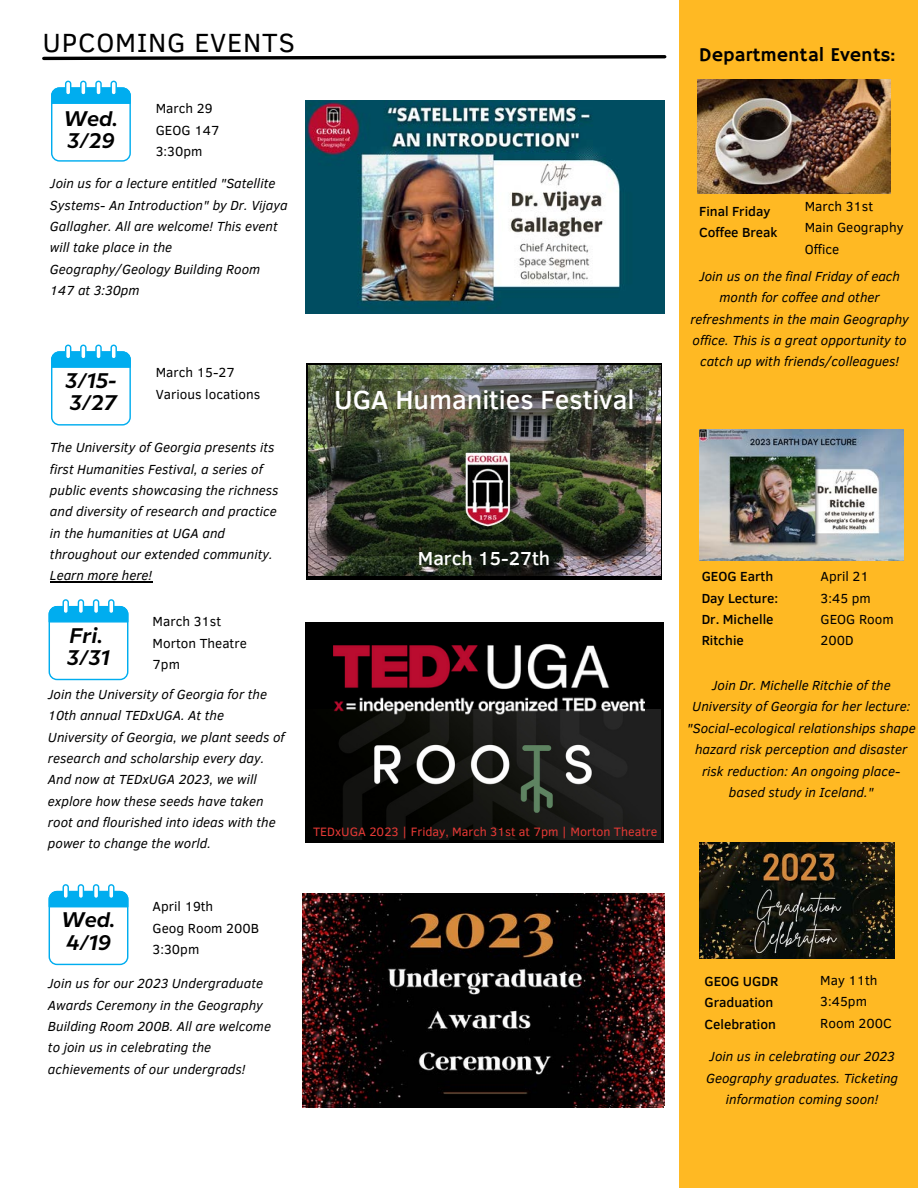
<style>
.page{position:relative;width:918px;height:1188px;background:#fff}
.page>*{position:absolute;margin:0;border:0;box-sizing:border-box;transform-origin:0 0}
.t1{font:27px "Clear Sans";letter-spacing:.03em;color:#000}
.t2{font:500 26.85px "Clear Sans";color:#fff}
.t3{font:italic 600 21.15px/22.5px "Milliard";color:#000}
.t4{font:19.5px "Hammersmith One";color:#000}
.t5{font:500 19.35px "Clear Sans";color:#fff}
.t6{font:italic 13.5px/21.3px "Clear Sans";color:#000}
.t7{font:13.5px/21.3px "Clear Sans";color:#000}
.t8{font:500 13.5px/21.3px "Clear Sans";color:#000}
.t9{font:12.45px "Clear Sans";color:#e53935}
</style>
<div class="page">
<svg style="left:42px;top:55px;width:625px;height:6px"></svg>
<div style="left:680px;top:0;width:238px;height:1188px;background:#ffb923"></div>
<div style="left:49px;top:606px;width:79px;height:74px;border:1px solid #00adef;border-radius:8px"></div>
<svg style="left:49px;top:605px;width:79px;height:18px"></svg>
<div style="left:63px;top:600px;width:5px;height:13px;background:#fff;border-radius:2px"></div>
<div style="left:63px;top:599px;width:6px;height:15px;border:1px solid #00adef;border-radius:2px"></div>
<div style="left:78px;top:600px;width:5px;height:13px;background:#fff;border-radius:2px"></div>
<div style="left:78px;top:599px;width:6px;height:15px;border:1px solid #00adef;border-radius:2px"></div>
<div style="left:94px;top:600px;width:5px;height:13px;background:#fff;border-radius:2px"></div>
<div style="left:93px;top:599px;width:6px;height:15px;border:1px solid #00adef;border-radius:2px"></div>
<div style="left:109px;top:600px;width:5px;height:13px;background:#fff;border-radius:2px"></div>
<div style="left:108px;top:599px;width:6px;height:15px;border:1px solid #00adef;border-radius:2px"></div>
<div style="left:305px;top:622px;width:358px;height:220px;background:#000"></div>
<img style="left:339px;top:710px;width:322px;height:129px">
<img style="left:333px;top:644px;width:312px;height:72px">
<svg style="left:306px;top:363px;width:356px;height:217px;background:#1b1c18"></svg>
<img style="left:308px;top:366px;width:352px;height:209px">
<div style="left:51px;top:351px;width:80px;height:75px;border:1px solid #00adef;border-radius:8px"></div>
<svg style="left:51px;top:351px;width:80px;height:18px"></svg>
<div style="left:66px;top:345px;width:5px;height:14px;background:#fff;border-radius:2px"></div>
<div style="left:65px;top:345px;width:6px;height:15px;border:1px solid #00adef;border-radius:2px"></div>
<div style="left:81px;top:345px;width:5px;height:14px;background:#fff;border-radius:2px"></div>
<div style="left:80px;top:345px;width:7px;height:15px;border:1px solid #00adef;border-radius:2px"></div>
<div style="left:96px;top:345px;width:5px;height:14px;background:#fff;border-radius:2px"></div>
<div style="left:95px;top:345px;width:7px;height:15px;border:1px solid #00adef;border-radius:2px"></div>
<div style="left:111px;top:345px;width:5px;height:14px;background:#fff;border-radius:2px"></div>
<div style="left:110px;top:345px;width:7px;height:15px;border:1px solid #00adef;border-radius:2px"></div>
<img style="left:327px;top:379px;width:319px;height:176px">
<img style="left:460px;top:449px;width:55px;height:82px">
<img style="left:697px;top:80px;width:194px;height:113px">
<img style="left:699px;top:430px;width:205px;height:130px">
<div style="left:49px;top:891px;width:79px;height:74px;border:1px solid #00adef;border-radius:8px"></div>
<svg style="left:49px;top:890px;width:79px;height:18px"></svg>
<div style="left:63px;top:885px;width:5px;height:13px;background:#fff;border-radius:2px"></div>
<div style="left:63px;top:884px;width:6px;height:15px;border:1px solid #00adef;border-radius:2px"></div>
<div style="left:78px;top:885px;width:5px;height:13px;background:#fff;border-radius:2px"></div>
<div style="left:78px;top:884px;width:6px;height:15px;border:1px solid #00adef;border-radius:2px"></div>
<div style="left:94px;top:885px;width:5px;height:13px;background:#fff;border-radius:2px"></div>
<div style="left:93px;top:884px;width:6px;height:15px;border:1px solid #00adef;border-radius:2px"></div>
<div style="left:109px;top:885px;width:5px;height:13px;background:#fff;border-radius:2px"></div>
<div style="left:108px;top:884px;width:6px;height:15px;border:1px solid #00adef;border-radius:2px"></div>
<img style="left:302px;top:893px;width:362px;height:213px">
<img style="left:306px;top:101px;width:359px;height:212px">
<div style="left:51px;top:87px;width:80px;height:75px;border:1px solid #00adef;border-radius:8px"></div>
<svg style="left:51px;top:87px;width:80px;height:18px"></svg>
<div style="left:66px;top:81px;width:5px;height:14px;background:#fff;border-radius:2px"></div>
<div style="left:65px;top:81px;width:6px;height:15px;border:1px solid #00adef;border-radius:2px"></div>
<div style="left:81px;top:81px;width:5px;height:14px;background:#fff;border-radius:2px"></div>
<div style="left:80px;top:81px;width:7px;height:15px;border:1px solid #00adef;border-radius:2px"></div>
<div style="left:96px;top:81px;width:5px;height:14px;background:#fff;border-radius:2px"></div>
<div style="left:95px;top:81px;width:7px;height:15px;border:1px solid #00adef;border-radius:2px"></div>
<div style="left:111px;top:81px;width:5px;height:14px;background:#fff;border-radius:2px"></div>
<div style="left:110px;top:81px;width:7px;height:15px;border:1px solid #00adef;border-radius:2px"></div>
<hr style="left:50px;top:582px;width:102px;height:1px;background:#000">
<img style="left:699px;top:842px;width:196px;height:116px">
<h1 class="t1" style="left:43px;top:22px;width:254px">UPCOMING EVENTS</h1>
<h3 class="t3" style="left:64px;top:108px;width:56px">Wed.<br>3/29</h3>
<p class="t7" style="left:156px;top:97px;width:65px">March 29<br>GEOG 147<br>3:30pm</p>
<p class="t6" style="left:50px;top:172px;width:239px">Join us for a lecture entitled "Satellite<br>Systems- An Introduction" by Dr. Vijaya<br>Gallagher. All are welcome! This event will take place in the<br>Geography/Geology Building Room<br>147 at 3:30pm</p>
<h3 class="t3" style="left:65px;top:370px;width:53px">3/15-<br>3/27</h3>
<p class="t7" style="left:156px;top:361px;width:106px">March 15-27<br>Various locations</p>
<p class="t6" style="left:50px;top:436px;width:230px">The University of Georgia presents its first Humanities Festival, a series of public events showcasing the richness and diversity of research and practice in the humanities at UGA and throughout our extended community.<br>Learn more here!</p>
<h3 class="t3" style="left:67px;top:625px;width:45px">Fri.<br>3/31</h3>
<p class="t7" style="left:153px;top:610px;width:96px">March 31st<br>Morton Theatre<br>7pm</p>
<p class="t6" style="left:48px;top:683px;width:238px">Join the University of Georgia for the 10th annual TEDxUGA. At the University of Georgia, we plant seeds of research and scholarship every day.<br>And now at TEDxUGA 2023, we will explore how these seeds have taken root and flourished into ideas with the power to change the world.</p>
<h3 class="t3" style="left:61px;top:910px;width:56px">Wed.<br>4/19</h3>
<p class="t7" style="left:153px;top:895px;width:108px">April 19th<br>Geog Room 200B<br>3:30pm</p>
<p class="t6" style="left:48px;top:972px;width:225px">Join us for our 2023 Undergraduate<br>Awards Ceremony in the Geography<br>Building Room 200B. All are welcome to join us in celebrating the achievements of our undergrads!</p>
<h2 class="t2" style="left:334px;top:380px;width:302px">UGA Humanities Festival</h2>
<h3 class="t5" style="left:418px;top:544px;width:134px">March 15-27th</h3>
<p class="t9" style="left:313px;top:822px;width:346px">TEDxUGA 2023 | Friday, March 31st at 7pm | Morton Theatre</p>
<h3 class="t4" style="left:699px;top:44px;width:198px">Departmental Events:</h3>
<p class="t8" style="left:699px;top:200px;width:80px">Final Friday<br>Coffee Break</p>
<p class="t7" style="left:805px;top:195px;width:100px">March 31st<br>Main Geography<br>Office</p>
<p class="t6" style="left:690px;top:265px;width:220px;text-align:center">Join us on the final Friday of each month for coffee and other refreshments in the main Geography office. This is a great opportunity to catch up with friends/colleagues!</p>
<p class="t8" style="left:702px;top:565px;width:78px">GEOG Earth<br>Day Lecture:<br>Dr. Michelle<br>Ritchie</p>
<p class="t7" style="left:821px;top:565px;width:75px">April 21<br>3:45 pm<br>GEOG Room<br>200D</p>
<p class="t6" style="left:687px;top:674px;width:230px;text-align:center">Join Dr. Michelle Ritchie of the University of Georgia for her lecture: "Social-ecological relationships shape hazard risk perception and disaster risk reduction: An ongoing place&shy;based study in Iceland."</p>
<p class="t8" style="left:704px;top:970px;width:75px">GEOG UGDR<br>Graduation<br>Celebration</p>
<p class="t7" style="left:820px;top:969px;width:73px">May 11th<br>3:45pm<br>Room 200C</p>
<p class="t6" style="left:706px;top:1045px;width:194px;text-align:center">Join us in celebrating our 2023<br>Geography graduates. Ticketing information coming soon!</p>
</div>
